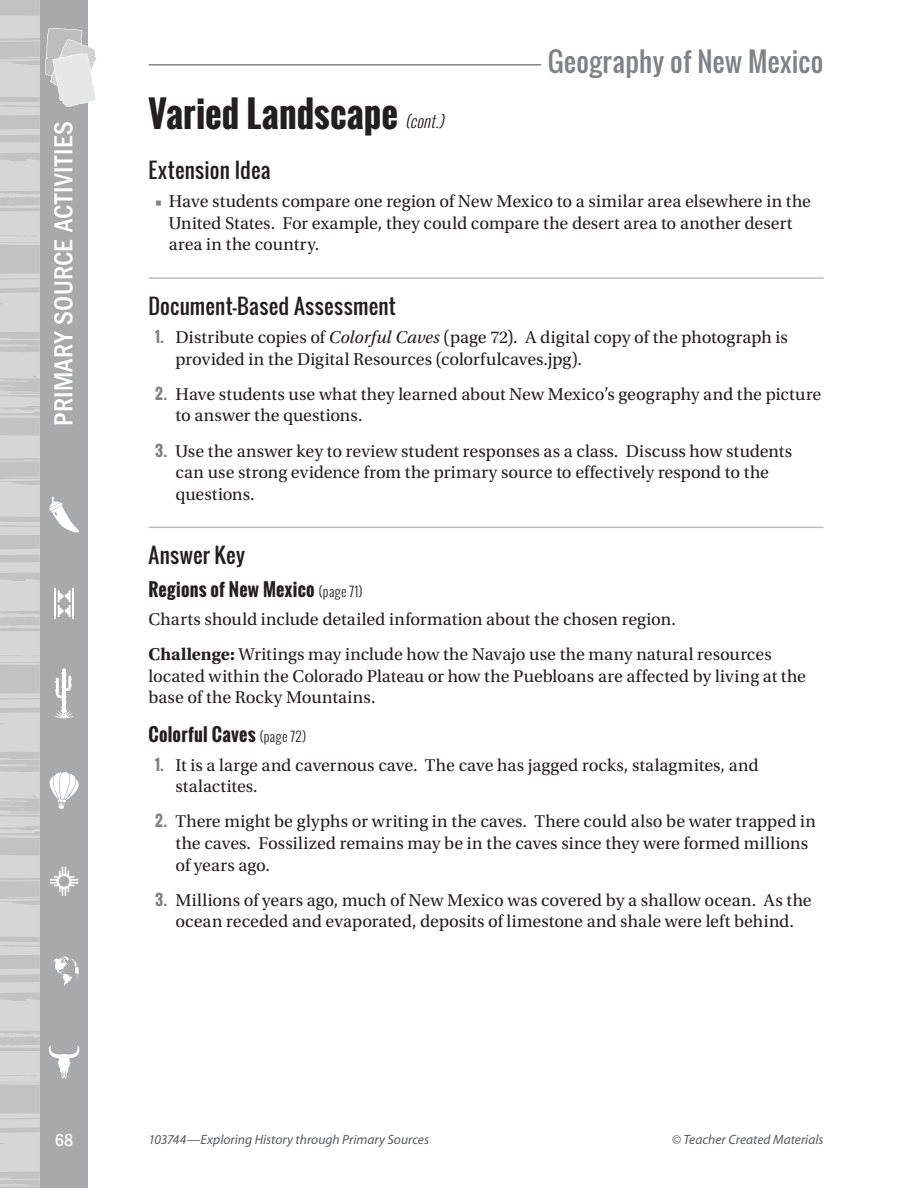
<style>
.page{position:relative;width:918px;height:1188px;background:#fff}
.page>*{position:absolute;margin:0;border:0;box-sizing:border-box;transform-origin:0 0}
.t1{font:700 36px "Oswald";color:#231f20}
.t2{font:500 condensed 27px "ITC Franklin Gothic Std";letter-spacing:.01em;color:#fff}
.t3{font:27px "Oswald";letter-spacing:.01em;color:#808285}
.t4{font:21px "Oswald";letter-spacing:.015em;color:#231f20}
.t5{font:18px/21.6px "Utopia Std";color:#231f20}
.t6{font:700 18px "Oswald";letter-spacing:.01em;color:#231f20}
.t7{font:500 condensed 18px "ITC Franklin Gothic Std";color:#fff}
.t8{font:italic 13.5px "Myriad Pro";color:#57585a}
.s1{font-weight:300;font-style:italic;font-size:16.5px}
.s2{font-size:15px;color:#808285}
.s3{font-family:"Oswald";font-weight:700;font-size:15px;color:#808285}
.s4{font-style:italic}
.s5{font-weight:300;font-size:13.5px}
.s6{font-weight:700}
</style>
<div class="page">
<svg style="left:0;top:0;width:40px;height:1188px;background:#cdced0"></svg>
<hr style="left:148px;top:64px;width:675px;height:2px;background:#808285">
<div style="left:40px;top:0;width:48px;height:1188px;background:#a8a9ad"></div>
<svg style="left:0;top:28px;width:96px;height:137px"></svg>
<svg style="left:53px;top:956px;width:26px;height:30px"></svg>
<svg style="left:50px;top:867px;width:28px;height:29px"></svg>
<svg style="left:49px;top:1045px;width:31px;height:34px"></svg>
<svg style="left:49px;top:496px;width:30px;height:37px"></svg>
<hr style="left:73px;top:588px;width:1px;height:31px;background:#fff">
<hr style="left:54px;top:588px;width:2px;height:31px;background:#fff">
<svg style="left:58px;top:590px;width:13px;height:27px"></svg>
<svg style="left:49px;top:772px;width:30px;height:37px"></svg>
<svg style="left:55px;top:669px;width:19px;height:49px"></svg>
<div style="left:541px;top:46px;width:289px;height:30px;background:#fff"></div>
<hr style="left:148px;top:277px;width:676px;height:2px;background:#bcbdc0">
<hr style="left:148px;top:527px;width:676px;height:1px;background:#bcbdc0">
<h2 class="t2" style="left:48px;top:426px;width:306px;rotate:-90deg">PRIMARY SOURCE ACTIVITIES</h2>
<h2 class="t3" style="left:548px;top:41px;width:277px">Geography of New Mexico</h2>
<h1 class="t1" style="left:148px;top:87px;width:302px">Varied Landscape <span class="s1">(cont.)</span></h1>
<p class="t4" style="left:148px;top:154px;width:124px">Extension Idea</p>
<p class="t5" style="left:169px;top:191px;width:644px;text-indent:-14px"><span class="s2">■</span> Have students compare one region of New Mexico to a similar area elsewhere in the<br>United States. For example, they could compare the desert area to another desert area in the country.</p>
<p class="t4" style="left:148px;top:290px;width:249px">Document-Based Assessment</p>
<p class="t5" style="left:176px;top:327px;width:614px;text-indent:-20px"><span class="s3">1.</span> Distribute copies of <span class="s4">Colorful Caves</span> (page 72). A digital copy of the photograph is provided in the Digital Resources (colorfulcaves.jpg).</p>
<p class="t5" style="left:176px;top:384px;width:647px;text-indent:-20px"><span class="s3">2.</span> Have students use what they learned about New Mexico’s geography and the picture to answer the questions.</p>
<p class="t5" style="left:176px;top:440px;width:618px;text-indent:-20px"><span class="s3">3.</span> Use the answer key to review student responses as a class. Discuss how students can use strong evidence from the primary source to effectively respond to the questions.</p>
<p class="t4" style="left:148px;top:539px;width:98px">Answer Key</p>
<p class="t6" style="left:148px;top:575px;width:215px">Regions of New Mexico <span class="s5">(page 71)</span></p>
<p class="t5" style="left:149px;top:602px;width:625px;line-height:35.1px">Charts should include detailed information about the chosen region.<br><span class="s6">Challenge:</span> Writings may include how the Navajo use the many natural resources</p>
<p class="t5" style="left:149px;top:665px;width:659px">located within the Colorado Plateau or how the Puebloans are affected by living at the base of the Rocky Mountains.</p>
<p class="t6" style="left:149px;top:721px;width:159px">Colorful Caves <span class="s5">(page 72)</span></p>
<p class="t5" style="left:176px;top:754px;width:585px;text-indent:-20px"><span class="s3">1.</span> It is a large and cavernous cave. The cave has jagged rocks, stalagmites, and stalactites.</p>
<p class="t5" style="left:176px;top:811px;width:642px;text-indent:-20px"><span class="s3">2.</span> There might be glyphs or writing in the caves. There could also be water trapped in the caves. Fossilized remains may be in the caves since they were formed millions of years ago.</p>
<p class="t5" style="left:155px;top:889px;width:658px;text-align:center"><span class="s3">3.</span> Millions of years ago, much of New Mexico was covered by a shallow ocean. As the ocean receded and evaporated, deposits of limestone and shale were left behind.</p>
<p class="t7" style="left:55px;top:1130px;width:20px">68</p>
<p class="t8" style="left:148px;top:1132px;width:282px">103744—Exploring History through Primary Sources</p>
<p class="t8" style="left:672px;top:1132px;width:153px">© Teacher Created Materials</p>
</div>
